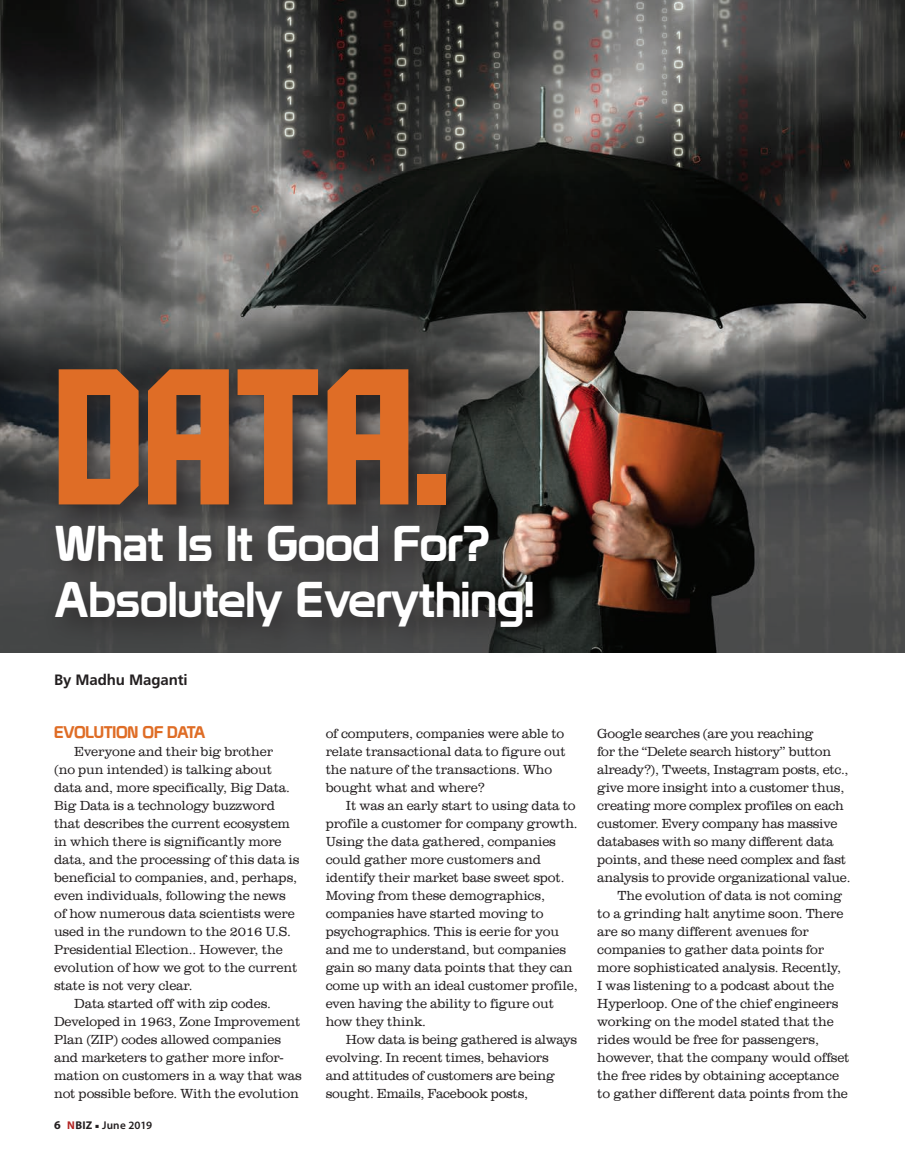
<style>
.page{position:relative;width:905px;height:1175px;background:#fff}
.page>*{position:absolute;margin:0;border:0;box-sizing:border-box;transform-origin:0 0}
.t1{font:191.25px "Aldothe Apache";color:#df6d26}
.t2{font:49.05px/56.1px "Prototype";letter-spacing:-.01em;color:#fff}
.t3{font:16.5px "Prototype";letter-spacing:-.015em;color:#df6d26}
.t4{font:700 15px "Frutiger LT Std";letter-spacing:-.005em;color:#231f20}
.t5{font:300 13.5px/18px "URW Clarendon TCE";letter-spacing:-.01em;color:#231f20}
.t6{font:600 11.25px "Myriad Pro";letter-spacing:.02em;color:#231f20}
.s1{font-weight:700;font-size:12px}
.s2{font-weight:700;color:#b32524}
.s3{font-weight:700}
</style>
<div class="page">
<img style="left:0;top:0;width:904px;height:653px">
<div style="left:44px;top:357px;width:521px;height:302px;background:#231f20;opacity:.75"></div>
<h1 class="t1" style="left:54px;top:333px;width:399px">Data.</h1>
<h2 class="t2" style="left:54px;top:515px;width:482px">What Is It Good For?<br>Absolutely Everything!</h2>
<p class="t4" style="left:54px;top:671px;width:135px">By Madhu Maganti</p>
<p class="t3" style="left:54px;top:722px;width:153px">EVOLUTION OF DATA</p>
<p class="t5" style="left:74px;top:743px;width:200px">Everyone and their big brother</p>
<p class="t5" style="left:54px;top:761px;width:220px">(no pun intended) is talking about</p>
<p class="t5" style="left:54px;top:779px;width:237px">data and, more specifically, Big Data.</p>
<p class="t5" style="left:54px;top:797px;width:222px">Big Data is a technology buzzword</p>
<p class="t5" style="left:54px;top:815px;width:237px">that describes the current ecosystem</p>
<p class="t5" style="left:54px;top:833px;width:229px">in which there is significantly more</p>
<p class="t5" style="left:54px;top:851px;width:247px">data, and the processing of this data is</p>
<p class="t5" style="left:54px;top:869px;width:245px">beneficial to companies, and, perhaps,</p>
<p class="t5" style="left:54px;top:887px;width:233px">even individuals, following the news</p>
<p class="t5" style="left:54px;top:905px;width:242px">of how numerous data scientists were</p>
<p class="t5" style="left:54px;top:923px;width:238px">used in the rundown to the 2016 U.S.</p>
<p class="t5" style="left:54px;top:941px;width:230px">Presidential Election.. However, the</p>
<p class="t5" style="left:54px;top:959px;width:245px">evolution of how we got to the current</p>
<p class="t5" style="left:54px;top:977px;width:140px">state is not very clear.</p>
<p class="t5" style="left:74px;top:995px;width:198px">Data started off with zip codes.</p>
<p class="t5" style="left:54px;top:1013px;width:248px">Developed in 1963, Zone Improvement</p>
<p class="t5" style="left:54px;top:1031px;width:228px">Plan (ZIP) codes allowed companies</p>
<p class="t5" style="left:54px;top:1049px;width:231px">and marketers to gather more infor-</p>
<p class="t5" style="left:54px;top:1067px;width:249px">mation on customers in a way that was</p>
<p class="t5" style="left:54px;top:1085px;width:246px">not possible before. With the evolution</p>
<p class="t6" style="left:54px;top:1119px;width:100px"><span class="s1">6</span> <span class="s2">N</span><span class="s3">BIZ</span> ■ June 2019</p>
<p class="t5" style="left:325px;top:725px;width:242px">of computers, companies were able to relate transactional data to figure out the nature of the transactions. Who bought what and where?</p>
<p class="t5" style="left:325px;top:797px;width:253px;text-indent:20px">It was an early start to using data to profile a customer for company growth.<br>Using the data gathered, companies could gather more customers and identify their market base sweet spot.<br>Moving from these demographics, companies have started moving to psychographics. This is eerie for you and me to understand, but companies gain so many data points that they can come up with an ideal customer profile, even having the ability to figure out how they think.</p>
<p class="t5" style="left:325px;top:1031px;width:253px;text-indent:20px">How data is being gathered is always evolving. In recent times, behaviors<br>and attitudes of customers are being sought. Emails, Facebook posts,</p>
<p class="t5" style="left:597px;top:725px;width:218px">Google searches (are you reaching</p>
<p class="t5" style="left:597px;top:743px;width:235px">for the “Delete search history” button</p>
<p class="t5" style="left:597px;top:761px;width:253px">already?), Tweets, Instagram posts, etc.,</p>
<p class="t5" style="left:597px;top:779px;width:249px">give more insight into a customer thus,</p>
<p class="t5" style="left:597px;top:797px;width:248px">creating more complex profiles on each</p>
<p class="t5" style="left:597px;top:815px;width:242px">customer. Every company has massive</p>
<p class="t5" style="left:597px;top:833px;width:238px">databases with so many different data</p>
<p class="t5" style="left:597px;top:851px;width:250px">points, and these need complex and fast</p>
<p class="t5" style="left:597px;top:869px;width:255px">analysis to provide organizational value.</p>
<p class="t5" style="left:617px;top:887px;width:226px">The evolution of data is not coming</p>
<p class="t5" style="left:597px;top:905px;width:248px">to a grinding halt anytime soon. There</p>
<p class="t5" style="left:597px;top:923px;width:213px">are so many different avenues for</p>
<p class="t5" style="left:597px;top:941px;width:228px">companies to gather data points for</p>
<p class="t5" style="left:597px;top:959px;width:245px">more sophisticated analysis. Recently,</p>
<p class="t5" style="left:597px;top:977px;width:238px">I was listening to a podcast about the</p>
<p class="t5" style="left:597px;top:995px;width:243px">Hyperloop. One of the chief engineers</p>
<p class="t5" style="left:597px;top:1013px;width:238px">working on the model stated that the</p>
<p class="t5" style="left:597px;top:1031px;width:223px">rides would be free for passengers,</p>
<p class="t5" style="left:597px;top:1049px;width:254px">however, that the company would offset</p>
<p class="t5" style="left:597px;top:1066px;width:243px">the free rides by obtaining acceptance</p>
<p class="t5" style="left:597px;top:1084px;width:252px">to gather different data points from the</p>
</div>
